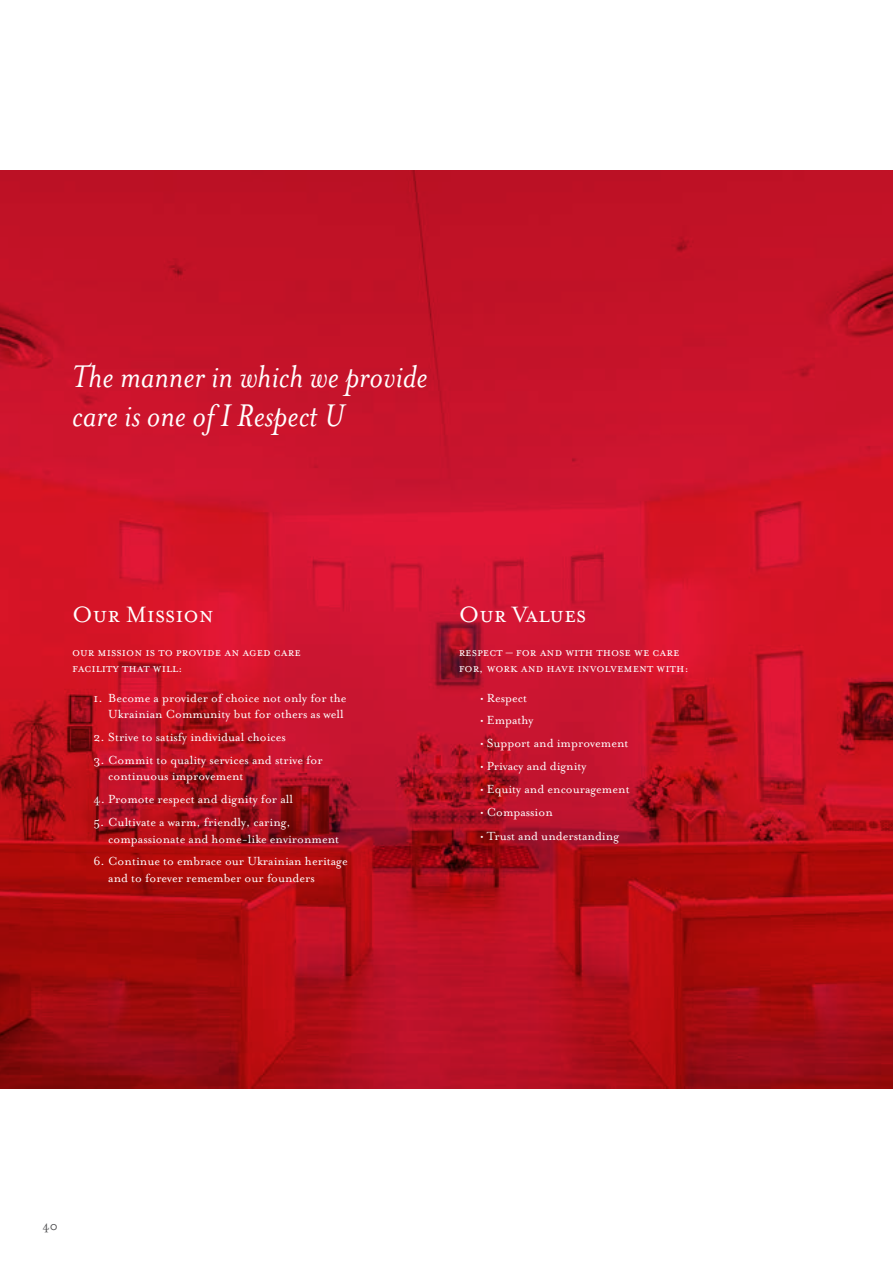
<style>
.page{position:relative;width:893px;height:1263px;background:#fff}
.page>*{position:absolute;margin:0;border:0;box-sizing:border-box;transform-origin:0 0}
.t1{font:italic 36px/39px "Mrs Eaves";color:#fff}
.t2{font:25.5px "Mrs Eaves Small Caps";color:#fff}
.t3{font:13.5px/16.5px "Mrs Eaves Roman";color:#fff}
.t4{font:13.5px/16.5px "Mrs Eaves Small Caps";color:#fff}
.t5{font:13.5px "Mrs Eaves Roman";color:#4d4d4f}
</style>
<div class="page">
<img style="left:0;top:170px;width:893px;height:919px">
<h1 class="t1" style="left:72px;top:357px;width:357px">The manner in which we provide care is one of I Respect U</h1>
<h2 class="t2" style="left:72px;top:601px;width:143px">Our Mission</h2>
<p class="t4" style="left:72px;top:644px;width:230px">our mission is to provide an aged care facility that will:</p>
<p class="t3" style="left:94px;top:689px;width:255px;text-align:right">1. Become a provider of choice not only for the<br>Ukrainian Community but for others as well</p>
<p class="t3" style="left:94px;top:729px;width:194px">2. Strive to satisfy individual choices</p>
<p class="t3" style="left:108px;top:752px;width:216px;text-indent:-15px">3. Commit to quality services and strive for continuous improvement</p>
<p class="t3" style="left:94px;top:791px;width:201px">4. Promote respect and dignity for all</p>
<p class="t3" style="left:108px;top:814px;width:232px;text-indent:-15px">5. Cultivate a warm, friendly, caring, compassionate and home-like environment</p>
<p class="t3" style="left:108px;top:853px;width:241px;text-indent:-15px">6. Continue to embrace our Ukrainian heritage and to forever remember our founders</p>
<h2 class="t2" style="left:459px;top:601px;width:129px">Our Values</h2>
<p class="t4" style="left:459px;top:644px;width:232px">respect – for and with those we care for, work and have involvement with:</p>
<p class="t3" style="left:480px;top:689px;width:49px">• Respect</p>
<p class="t3" style="left:480px;top:712px;width:55px">• Empathy</p>
<p class="t3" style="left:480px;top:735px;width:150px">• Support and improvement</p>
<p class="t3" style="left:480px;top:758px;width:108px">• Privacy and dignity</p>
<p class="t3" style="left:480px;top:781px;width:151px">• Equity and encouragement</p>
<p class="t3" style="left:480px;top:804px;width:74px">• Compassion</p>
<p class="t3" style="left:480px;top:828px;width:141px">• Trust and understanding</p>
<p class="t5" style="left:43px;top:1219px;width:17px">40</p>
</div>
